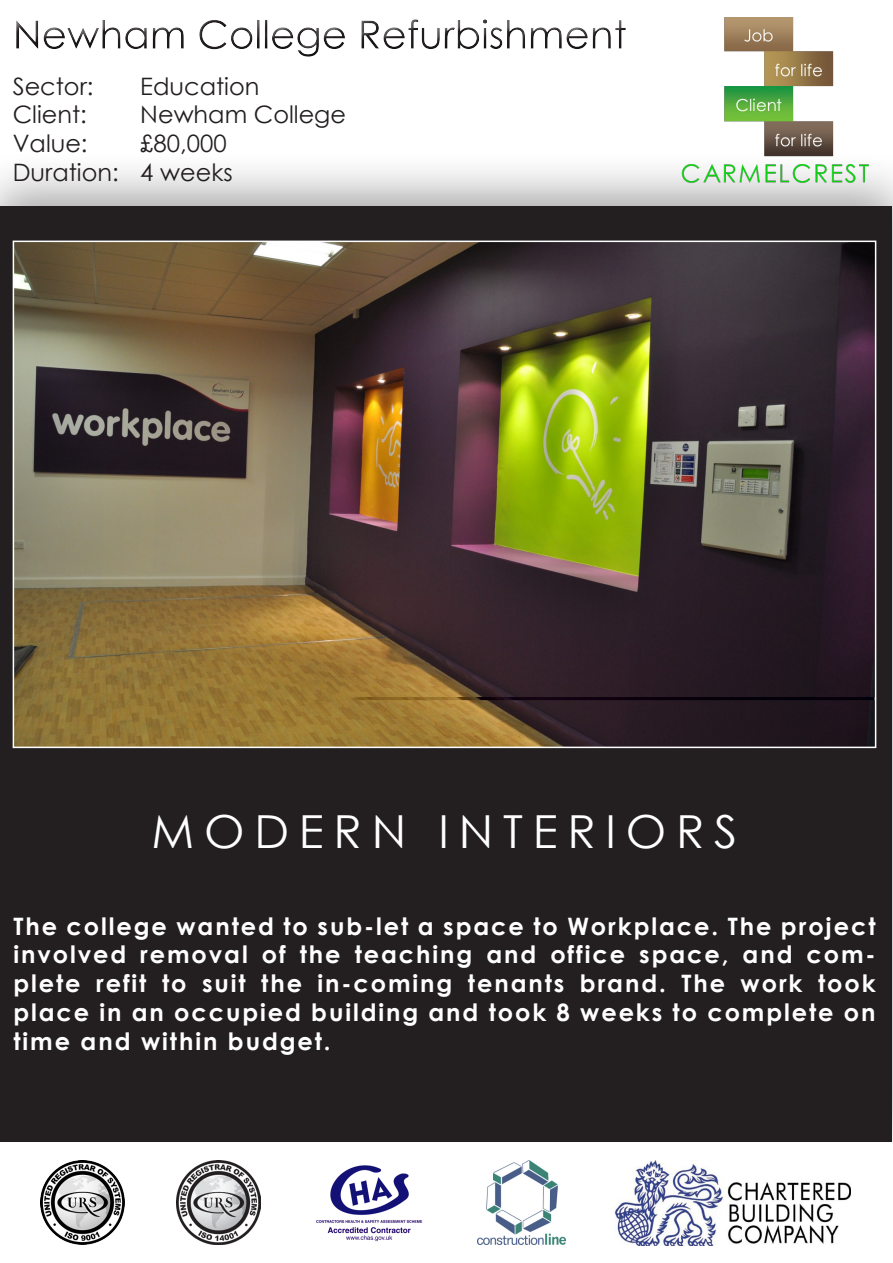
<style>
.page{position:relative;width:893px;height:1263px;background:#fff}
.page>*{position:absolute;margin:0;border:0;box-sizing:border-box;transform-origin:0 0}
.t1{font:45.6px "Century Gothic";letter-spacing:.21em;color:#fff}
.t2{font:700 24px/28.8px "Century Gothic";letter-spacing:.08em;color:#fff;text-align:justify}
.t3{font:24px "Century Gothic";color:#231f20}
</style>
<div class="page">
<div style="left:0;top:150px;width:893px;height:1021px;background:#231f20;opacity:.39"></div>
<div style="left:1px;top:206px;width:891px;height:935px;background:#231f20"></div>
<img style="left:16px;top:244px;width:857px;height:501px">
<div style="left:7px;top:12px;width:630px;height:51px;background:#231f20;opacity:.75"></div>
<div style="left:1px;top:1143px;width:891px;height:119px;background:#fff"></div>
<img style="left:40px;top:1161px;width:84px;height:84px">
<img style="left:177px;top:1161px;width:84px;height:84px">
<img style="left:316px;top:1165px;width:107px;height:77px">
<img style="left:478px;top:1161px;width:88px;height:83px">
<img style="left:615px;top:1161px;width:236px;height:84px">
<img style="left:676px;top:17px;width:200px;height:172px">
<p class="t3" style="left:13px;top:69px;width:82px">Sector:</p>
<p class="t3" style="left:13px;top:98px;width:76px">Client:</p>
<p class="t3" style="left:13px;top:127px;width:76px">Value:</p>
<p class="t3" style="left:13px;top:155px;width:108px">Duration:</p>
<p class="t3" style="left:140px;top:69px;width:121px">Education</p>
<p class="t3" style="left:140px;top:98px;width:207px">Newham College</p>
<p class="t3" style="left:140px;top:127px;width:88px">£80,000</p>
<p class="t3" style="left:140px;top:155px;width:94px">4 weeks</p>
<p class="t1" style="left:152px;top:800px;width:587px">MODERN INTERIORS</p>
<p class="t2" style="left:13px;top:910px;width:864px">The college wanted to sub-let a space to Workplace. The project involved removal of the teaching and office space, and com&shy;plete refit to suit the in-coming tenants brand. The work took place in an occupied building and took 8 weeks to complete on time and within budget.</p>
</div>
